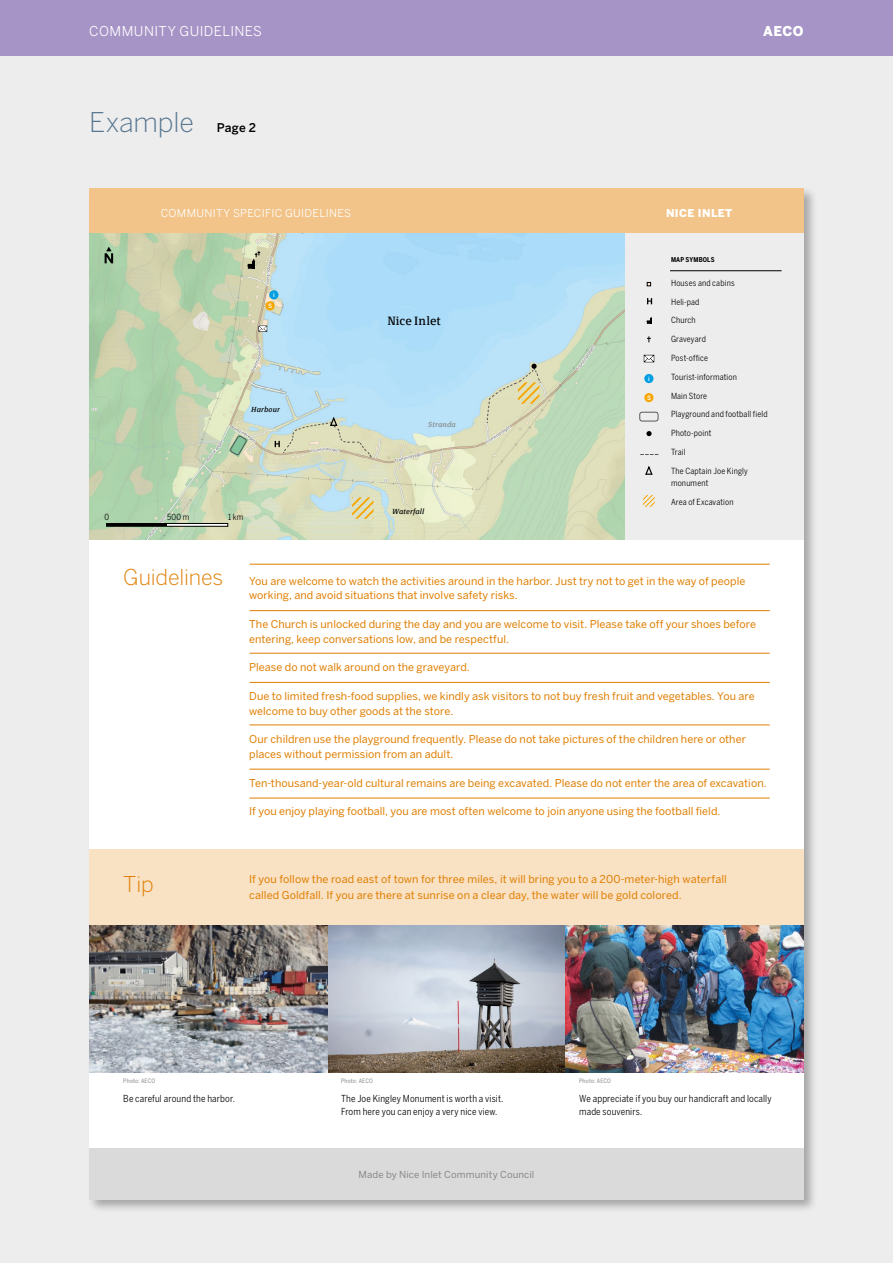
<style>
.page{position:relative;width:893px;height:1263px;background:#ededed}
.page>*{position:absolute;margin:0;border:0;box-sizing:border-box;transform-origin:0 0}
.t1{font:300 27px "Benton Sans";letter-spacing:-.005em;color:#577690}
.t2{font:300 21.6px "Benton Sans";letter-spacing:-.01em;color:#df7e00}
.t3{font:13.5px "Benton Sans";letter-spacing:.03em;color:#fff}
.t4{font:900 13.5px "Benton Sans";color:#fff}
.t5{font:500 12px "Benton Sans";color:#000}
.t6{font:11.85px "Page Serif";letter-spacing:.01em;color:#000}
.t7{font:10.8px/14.4px "Benton Sans";letter-spacing:.005em;color:#df7e00}
.t8{font:10.8px "Benton Sans";letter-spacing:.025em;color:#fff}
.t9{font:900 10.8px "Benton Sans";letter-spacing:.035em;color:#fff}
.t10{font:condensed 9.6px/13.2px "Benton Sans";letter-spacing:.015em;color:#000}
.t11{font:9.6px "Benton Sans";letter-spacing:.01em;color:#878787}
.t12{font:condensed 8.4px/12px "Benton Sans";letter-spacing:.02em;color:#000}
.t13{font:italic 7.2px "Page Serif";letter-spacing:.015em;color:#000}
.t14{font:italic 7.2px "Page Serif";letter-spacing:.02em;color:#878787}
.t15{font:700 condensed 6.6px "Benton Sans";letter-spacing:.02em;color:#000}
.t16{font:condensed 6px "Benton Sans";letter-spacing:.025em;color:#878787}
.t17{font:500 6px "Benton Sans";color:#fff}
</style>
<div class="page">
<div style="left:0;top:0;width:893px;height:55px;background:#a794c6"></div>
<div style="left:87px;top:187px;width:731px;height:1026px;background:#000;opacity:.3"></div>
<div style="left:89px;top:189px;width:715px;height:1010px;background:#fff"></div>
<img style="left:89px;top:233px;width:536px;height:306px">
<div style="left:625px;top:233px;width:179px;height:306px;background:#ededed"></div>
<svg style="left:647px;top:282px;width:4px;height:4px"></svg>
<svg style="left:105px;top:247px;width:8px;height:16px"></svg>
<hr style="left:670px;top:270px;width:112px;height:1px;background:#000">
<div style="left:89px;top:849px;width:715px;height:76px;background:#f9e1c4"></div>
<img style="left:89px;top:925px;width:715px;height:148px">
<hr style="left:250px;top:610px;width:520px;height:1px;background:#df7e00">
<hr style="left:250px;top:564px;width:520px;height:1px;background:#df7e00">
<hr style="left:250px;top:682px;width:520px;height:1px;background:#df7e00">
<hr style="left:250px;top:653px;width:520px;height:1px;background:#df7e00">
<hr style="left:250px;top:725px;width:520px;height:1px;background:#df7e00">
<hr style="left:250px;top:769px;width:520px;height:1px;background:#df7e00">
<hr style="left:250px;top:798px;width:520px;height:1px;background:#df7e00">
<div style="left:89px;top:1148px;width:715px;height:51px;background:#dadada"></div>
<div style="left:106px;top:523px;width:122px;height:4px;border:1px solid #000"></div>
<hr style="left:107px;top:523px;width:60px;height:3px;background:#000">
<svg style="left:640px;top:454px;width:18px;height:1px"></svg>
<div style="left:644px;top:374px;width:9px;height:9px;background:#009fe3;border-radius:50%"></div>
<div style="left:269px;top:290px;width:9px;height:9px;background:#009fe3;border-radius:50%"></div>
<div style="left:644px;top:393px;width:9px;height:9px;background:#f7a600;border-radius:50%"></div>
<div style="left:265px;top:301px;width:10px;height:9px;background:#f7a600;border-radius:50%"></div>
<svg style="left:646px;top:431px;width:6px;height:5px"></svg>
<div style="left:89px;top:189px;width:715px;height:44px;background:#f2c489"></div>
<svg style="left:647px;top:298px;width:5px;height:6px"></svg>
<svg style="left:646px;top:317px;width:6px;height:7px"></svg>
<svg style="left:230px;top:435px;width:17px;height:20px"></svg>
<div style="left:640px;top:412px;width:18px;height:9px;border:1px solid #575756;border-radius:2px"></div>
<svg style="left:247px;top:251px;width:13px;height:18px"></svg>
<svg style="left:647px;top:336px;width:4px;height:6px"></svg>
<svg style="left:645px;top:466px;width:8px;height:9px"></svg>
<svg style="left:643px;top:495px;width:12px;height:12px"></svg>
<svg style="left:275px;top:417px;width:97px;height:41px;background:#d0d7c1"></svg>
<svg style="left:258px;top:326px;width:9px;height:6px"></svg>
<svg style="left:644px;top:355px;width:10px;height:7px"></svg>
<svg style="left:352px;top:497px;width:21px;height:22px"></svg>
<svg style="left:487px;top:364px;width:54px;height:60px;background:#d1d8bf"></svg>
<p class="t3" style="left:89px;top:23px;width:174px">COMMUNITY GUIDELINES</p>
<p class="t4" style="left:763px;top:23px;width:42px">AECO</p>
<h1 class="t1" style="left:89px;top:106px;width:106px">Example</h1>
<p class="t5" style="left:217px;top:121px;width:41px">Page 2</p>
<p class="t8" style="left:161px;top:207px;width:192px">COMMUNITY SPECIFIC GUIDELINES</p>
<p class="t9" style="left:666px;top:207px;width:68px">NICE INLET</p>
<p class="t17" style="left:273px;top:291px;width:3px">i</p>
<p class="t17" style="left:268px;top:302px;width:6px">S</p>
<p class="t13" style="left:251px;top:405px;width:30px">Harbour</p>
<p class="t12" style="left:105px;top:511px;width:6px">0</p>
<p class="t12" style="left:167px;top:511px;width:24px">500 m</p>
<p class="t12" style="left:228px;top:511px;width:17px">1 km</p>
<p class="t6" style="left:387px;top:313px;width:55px">Nice Inlet</p>
<p class="t14" style="left:428px;top:420px;width:29px">Stranda</p>
<p class="t13" style="left:392px;top:507px;width:34px">Waterfall</p>
<p class="t17" style="left:648px;top:375px;width:3px">i</p>
<p class="t17" style="left:647px;top:394px;width:6px">S</p>
<p class="t15" style="left:671px;top:255px;width:45px">MAP SYMBOLS</p>
<p class="t12" style="left:671px;top:277px;width:65px">Houses and cabins</p>
<p class="t12" style="left:671px;top:295px;width:30px">Heli-pad</p>
<p class="t12" style="left:671px;top:314px;width:26px">Church</p>
<p class="t12" style="left:671px;top:333px;width:36px">Graveyard</p>
<p class="t12" style="left:671px;top:352px;width:39px">Post-office</p>
<p class="t12" style="left:671px;top:371px;width:67px">Tourist-information</p>
<p class="t12" style="left:671px;top:389px;width:38px">Main Store</p>
<p class="t12" style="left:671px;top:408px;width:98px">Playground and football field</p>
<p class="t12" style="left:671px;top:427px;width:42px">Photo-point</p>
<p class="t12" style="left:671px;top:446px;width:16px">Trail</p>
<p class="t12" style="left:671px;top:465px;width:78px">The Captain Joe Kingly monument</p>
<p class="t12" style="left:671px;top:495px;width:64px">Area of Excavation</p>
<h2 class="t2" style="left:123px;top:564px;width:102px">Guidelines</h2>
<h2 class="t2" style="left:123px;top:871px;width:32px">Tip</h2>
<p class="t7" style="left:249px;top:574px;width:498px">You are welcome to watch the activities around in the harbor. Just try not to get in the way of people working, and avoid situations that involve safety risks.</p>
<p class="t7" style="left:249px;top:617px;width:508px">The Church is unlocked during the day and you are welcome to visit. Please take off your shoes before entering, keep conversations low, and be respectful.</p>
<p class="t7" style="left:249px;top:660px;width:222px">Please do not walk around on the graveyard.</p>
<p class="t7" style="left:249px;top:689px;width:507px">Due to limited fresh-food supplies, we kindly ask visitors to not buy fresh fruit and vegetables. You are welcome to buy other goods at the store.</p>
<p class="t7" style="left:249px;top:732px;width:498px">Our children use the playground frequently. Please do not take pictures of the children here or other places without permission from an adult.</p>
<p class="t7" style="left:249px;top:775px;width:519px">Ten-thousand-year-old cultural remains are being excavated. Please do not enter the area of excavation.</p>
<p class="t7" style="left:249px;top:804px;width:473px">If you enjoy playing football, you are most often welcome to join anyone using the football field.</p>
<p class="t7" style="left:249px;top:871px;width:479px;line-height:15.6px">If you follow the road east of town for three miles, it will bring you to a 200-meter-high waterfall called Goldfall. If you are there at sunrise on a clear day, the water will be gold colored.</p>
<p class="t16" style="left:123px;top:1077px;width:33px">Photo: AECO</p>
<p class="t16" style="left:341px;top:1077px;width:33px">Photo: AECO</p>
<p class="t16" style="left:579px;top:1077px;width:33px">Photo: AECO</p>
<p class="t10" style="left:123px;top:1092px;width:113px">Be careful around the harbor.</p>
<p class="t10" style="left:341px;top:1092px;width:164px">The Joe Kingley Monument is worth a visit.<br>From here you can enjoy a very nice view.</p>
<p class="t10" style="left:579px;top:1092px;width:194px">We appreciate if you buy our handicraft and locally made souvenirs.</p>
<p class="t11" style="left:359px;top:1169px;width:177px">Made by Nice Inlet Community Council</p>
</div>
